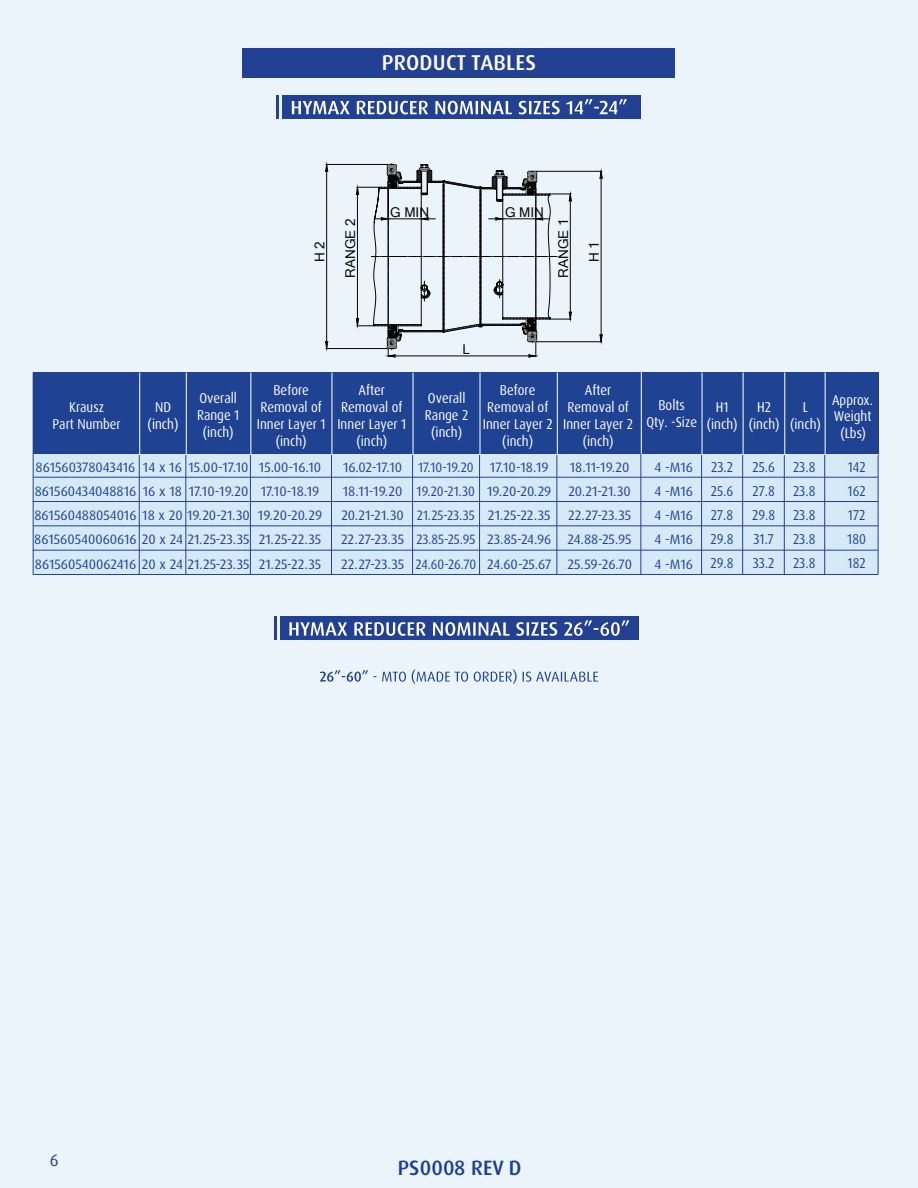
<style>
.page{position:relative;width:918px;height:1188px;background:#ebf4fb}
.page>*{position:absolute;margin:0;border:0;box-sizing:border-box;transform-origin:0 0}
.t1{font:500 21.45px "Dax OT";letter-spacing:.01em;color:#fff}
.t2{font:500 20.7px "Dax OT";letter-spacing:.005em;color:#1b3f94}
.t3{font:16.95px "Dax OT";color:#234392}
.t4{font:14.25px/17.1px "Dax OT";color:#fff;text-align:center;scale:.9 1}
.t5{font:14.25px/24px "Dax OT";color:#1f4392;text-align:justify;scale:.9 1}
.t6{font:13.65px/24.3px "Dax OT";color:#234192}
.t7{font:13.5px "Microsoft Sans Serif";color:#050504}
</style>
<div class="page">
<svg style="left:320px;top:669px;width:278px;height:15px"></svg>
<hr style="left:275px;top:616px;width:2px;height:24px;background:#234192">
<div style="left:280px;top:616px;width:359px;height:24px;background:#234192"></div>
<hr style="left:277px;top:96px;width:2px;height:23px;background:#234192">
<div style="left:282px;top:96px;width:359px;height:23px;background:#234192"></div>
<svg style="left:292px;top:99px;width:335px;height:15px"></svg>
<svg style="left:289px;top:620px;width:340px;height:16px"></svg>
<div style="left:243px;top:48px;width:432px;height:29px;background:#234192"></div>
<hr style="left:326px;top:164px;width:62px;height:1px;background:#050504">
<hr style="left:326px;top:348px;width:62px;height:1px;background:#050504">
<hr style="left:536px;top:171px;width:66px;height:1px;background:#050504">
<hr style="left:536px;top:341px;width:66px;height:1px;background:#050504">
<svg style="left:325px;top:164px;width:3px;height:186px"></svg>
<svg style="left:600px;top:170px;width:3px;height:173px"></svg>
<svg style="left:356px;top:164px;width:216px;height:193px"></svg>
<div style="left:34px;top:454px;width:844px;height:120px;background:#d6e9f7"></div>
<div style="left:33px;top:373px;width:845px;height:81px;background:#1f4392"></div>
<hr style="left:33px;top:373px;width:1px;height:202px;background:#1f4392">
<hr style="left:557px;top:373px;width:1px;height:82px;background:#fff">
<hr style="left:413px;top:373px;width:1px;height:82px;background:#fff">
<hr style="left:332px;top:373px;width:1px;height:82px;background:#fff">
<hr style="left:251px;top:373px;width:1px;height:82px;background:#fff">
<hr style="left:186px;top:373px;width:1px;height:82px;background:#fff">
<hr style="left:139px;top:373px;width:1px;height:82px;background:#fff">
<hr style="left:480px;top:373px;width:1px;height:82px;background:#fff">
<hr style="left:702px;top:373px;width:1px;height:82px;background:#fff">
<hr style="left:743px;top:373px;width:1px;height:82px;background:#fff">
<hr style="left:784px;top:373px;width:1px;height:82px;background:#fff">
<hr style="left:641px;top:372px;width:1px;height:82px;background:#fff">
<hr style="left:825px;top:373px;width:1px;height:82px;background:#fff">
<hr style="left:33px;top:501px;width:845px;height:1px;background:#1f4392">
<hr style="left:33px;top:477px;width:845px;height:1px;background:#1f4392">
<hr style="left:33px;top:550px;width:845px;height:1px;background:#1f4392">
<hr style="left:33px;top:526px;width:845px;height:1px;background:#1f4392">
<hr style="left:557px;top:455px;width:1px;height:120px;background:#214392">
<hr style="left:412px;top:455px;width:1px;height:120px;background:#214392">
<hr style="left:331px;top:455px;width:1px;height:120px;background:#214392">
<hr style="left:250px;top:455px;width:1px;height:120px;background:#214392">
<hr style="left:186px;top:455px;width:1px;height:120px;background:#214392">
<hr style="left:139px;top:455px;width:1px;height:120px;background:#214392">
<hr style="left:479px;top:455px;width:1px;height:120px;background:#214392">
<hr style="left:701px;top:455px;width:1px;height:120px;background:#214392">
<hr style="left:742px;top:455px;width:1px;height:120px;background:#214392">
<hr style="left:784px;top:455px;width:1px;height:120px;background:#214392">
<hr style="left:641px;top:454px;width:1px;height:121px;background:#214392">
<hr style="left:824px;top:455px;width:1px;height:120px;background:#214392">
<hr style="left:878px;top:455px;width:1px;height:119px;background:#214392">
<hr style="left:33px;top:574px;width:845px;height:1px;background:#1f4392">
<h1 class="t1" style="left:382px;top:49px;width:156px">PRODUCT TABLES</h1>
<p class="t7" style="left:390px;top:203px;width:40px">G MIN</p>
<p class="t7" style="left:505px;top:203px;width:40px">G MIN</p>
<p class="t7" style="left:342px;top:278px;width:61px;rotate:-90deg">RANGE 2</p>
<p class="t7" style="left:555px;top:278px;width:61px;rotate:-90deg">RANGE 1</p>
<p class="t7" style="left:311px;top:262px;width:22px;rotate:-90deg">H 2</p>
<p class="t7" style="left:585px;top:262px;width:22px;rotate:-90deg">H 1</p>
<p class="t7" style="left:463px;top:340px;width:9px">L</p>
<p class="t4" style="left:257px;top:382px;width:78px">Before<br>Removal of<br>Inner Layer 1 (inch)</p>
<p class="t4" style="left:337px;top:382px;width:78px">After<br>Removal of<br>Inner Layer 1 (inch)</p>
<p class="t4" style="left:483px;top:382px;width:79px">Before<br>Removal of<br>Inner Layer 2 (inch)</p>
<p class="t4" style="left:563px;top:382px;width:79px">After<br>Removal of<br>Inner Layer 2 (inch)</p>
<p class="t4" style="left:197px;top:389px;width:49px">Overall<br>Range 1 (inch)</p>
<p class="t4" style="left:707px;top:398px;width:36px">H1 (inch)</p>
<p class="t4" style="left:790px;top:398px;width:36px">L (inch)</p>
<p class="t5" style="left:711px;top:456px;width:27px">23.2<br>25.6<br>27.8<br>29.8<br>29.8</p>
<p class="t5" style="left:793px;top:456px;width:26px">23.8<br>23.8<br>23.8<br>23.8<br>23.8</p>
<p class="t5" style="left:847px;top:456px;width:22px">142<br>162<br>172<br>180<br>182</p>
<p class="t4" style="left:425px;top:389px;width:50px">Overall<br>Range 2 (inch)</p>
<p class="t4" style="left:832px;top:392px;width:47px;line-height:16.6px">Approx.<br>Weight (Lbs)</p>
<p class="t4" style="left:646px;top:397px;width:58px">Bolts<br>Qty. -Size</p>
<p class="t4" style="left:53px;top:398px;width:77px">Krausz<br>Part Number</p>
<p class="t4" style="left:148px;top:398px;width:36px">ND (inch)</p>
<p class="t4" style="left:749px;top:398px;width:36px">H2 (inch)</p>
<p class="t5" style="left:752px;top:456px;width:27px">25.6<br>27.8<br>29.8<br>31.7<br>33.2</p>
<p class="t6" style="left:34px;top:455px;width:289px">861560378043416<br>861560434048816<br>861560488054016 18 x 20 19.20-21.30 19.20-20.29<br>861560540060616 20 x 24 21.25-23.35 21.25-22.35<br>861560540062416 20 x 24 21.25-23.35 21.25-22.35</p>
<p class="t6" style="left:143px;top:455px;width:41px">14 x 16<br>16 x 18</p>
<p class="t6" style="left:188px;top:455px;width:134px">15.00-17.10 15.00-16.10</p>
<p class="t6" style="left:343px;top:455px;width:207px">16.02-17.10 17.10-19.20 17.10-18.19</p>
<p class="t6" style="left:570px;top:455px;width:61px">18.11-19.20</p>
<p class="t6" style="left:654px;top:455px;width:40px">4 -M16</p>
<p class="t6" style="left:189px;top:479px;width:132px">17.10-19.20 17.10-18.19</p>
<p class="t6" style="left:343px;top:479px;width:290px">18.11-19.20 19.20-21.30 19.20-20.29 20.21-21.30</p>
<p class="t6" style="left:654px;top:479px;width:40px">4 -M16</p>
<p class="t6" style="left:341px;top:503px;width:211px">20.21-21.30 21.25-23.35 21.25-22.35</p>
<p class="t6" style="left:568px;top:503px;width:65px">22.27-23.35</p>
<p class="t6" style="left:654px;top:503px;width:40px">4 -M16</p>
<p class="t6" style="left:341px;top:528px;width:292px">22.27-23.35 23.85-25.95 23.85-24.96 24.88-25.95</p>
<p class="t6" style="left:654px;top:528px;width:40px">4 -M16</p>
<p class="t6" style="left:341px;top:552px;width:292px">22.27-23.35 24.60-26.70 24.60-25.67 25.59-26.70</p>
<p class="t6" style="left:654px;top:552px;width:40px">4 -M16</p>
<p class="t3" style="left:50px;top:1150px;width:10px">6</p>
<h2 class="t2" style="left:398px;top:1154px;width:125px">PS0008 REV D</h2>
</div>
